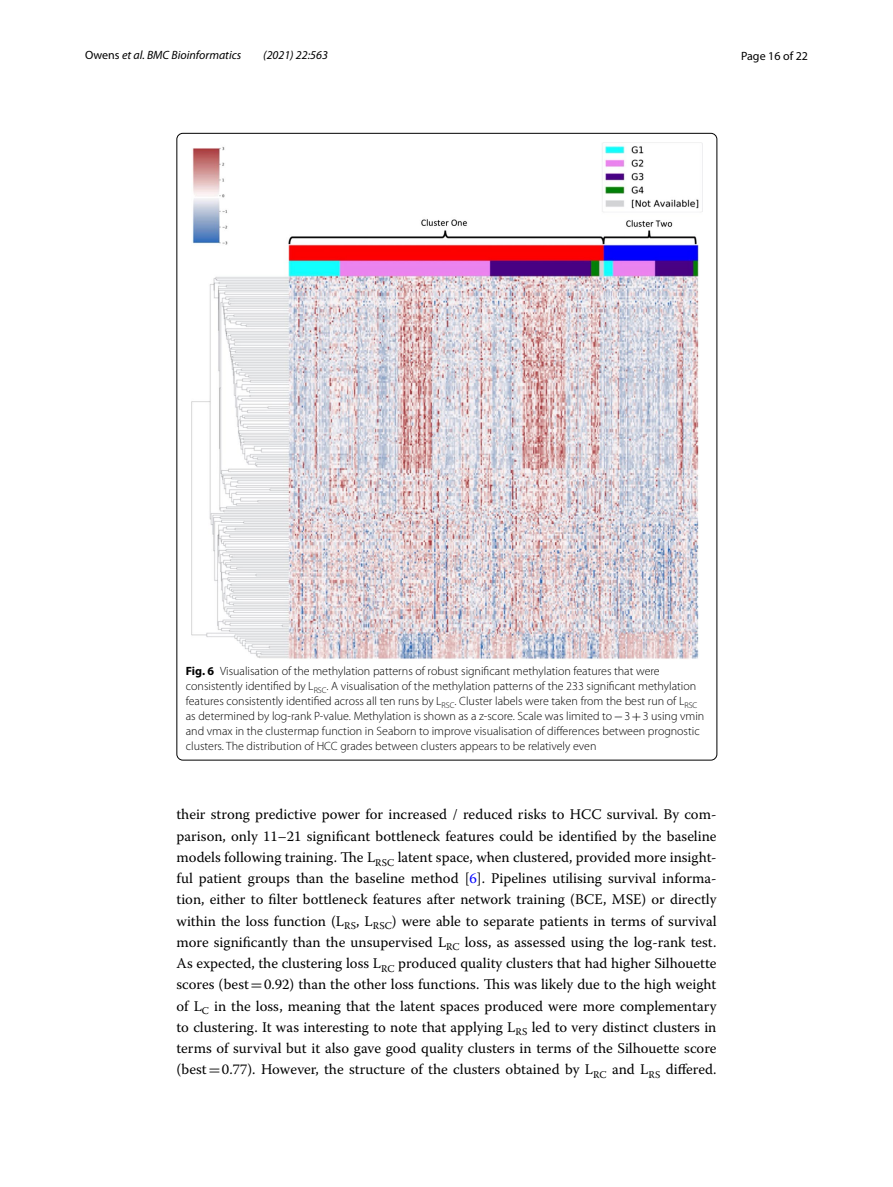
<style>
.page{position:relative;width:893px;height:1187px;background:#fff}
.page>*{position:absolute;margin:0;border:0;box-sizing:border-box;transform-origin:0 0}
.t1{font:14.7px/21.3px "Warnock Pro";color:#000;text-align:justify}
.t2{font:300 12px/15px "Myriad Pro";color:#000}
.t3{font:italic 12px "Myriad Pro";color:#000}
.t4{font:12px "Myriad Pro";color:#000}
.s1{font-style:normal}
.s2{font-weight:700}
.s3{font-family:"MTSY";font-weight:400}
.s4{color:#00f}
.s5{font-family:"MTSY"}
</style>
<div class="page">
<img style="left:192px;top:142px;width:510px;height:517px">
<p class="t3" style="left:85px;top:48px;width:158px"><span class="s1">Owens</span> et al. BMC Bioinformatics</p>
<p class="t3" style="left:263px;top:48px;width:66px">(2021) 22:563</p>
<p class="t4" style="left:741px;top:48px;width:68px">Page 16 of 22</p>
<p class="t2" style="left:186px;top:663px;width:520px"><span class="s2">Fig. 6</span> Visualisation of the methylation patterns of robust significant methylation features that were consistently identified by L<sub>RSC</sub>. A visualisation of the methylation patterns of the 233 significant methylation features consistently identified across all ten runs by L<sub>RSC</sub>. Cluster labels were taken from the best run of L<sub>RSC </sub>as determined by log-rank P-value. Methylation is shown as a z-score. Scale was limited to<span class="s3">−</span>3<span class="s3">+</span>3 using vmin and vmax in the clustermap function in Seaborn to improve visualisation of differences between prognostic clusters. The distribution of HCC grades between clusters appears to be relatively even</p>
<p class="t1" style="left:176px;top:803px;width:542px">their strong predictive power for increased / reduced risks to HCC survival. By com&shy;parison, only 11–21 significant bottleneck features could be identified by the baseline models following training. The L<sub>RSC</sub> latent space, when clustered, provided more insight&shy;ful patient groups than the baseline method [<span class="s4">6</span>]. Pipelines utilising survival informa&shy;tion, either to filter bottleneck features after network training (BCE, MSE) or directly within the loss function (L<sub>RS</sub>, L<sub>RSC</sub>) were able to separate patients in terms of survival more significantly than the unsupervised L<sub>RC</sub> loss, as assessed using the log-rank test.<br>As expected, the clustering loss L<sub>RC</sub> produced quality clusters that had higher Silhouette scores (best<span class="s5">=</span>0.92) than the other loss functions. This was likely due to the high weight of L<sub>C</sub> in the loss, meaning that the latent spaces produced were more complementary to clustering. It was interesting to note that applying L<sub>RS</sub> led to very distinct clusters in terms of survival but it also gave good quality clusters in terms of the Silhouette score (best<span class="s5">=</span>0.77). However, the structure of the clusters obtained by L<sub>RC</sub> and L<sub>RS</sub> differed.</p>
</div>
